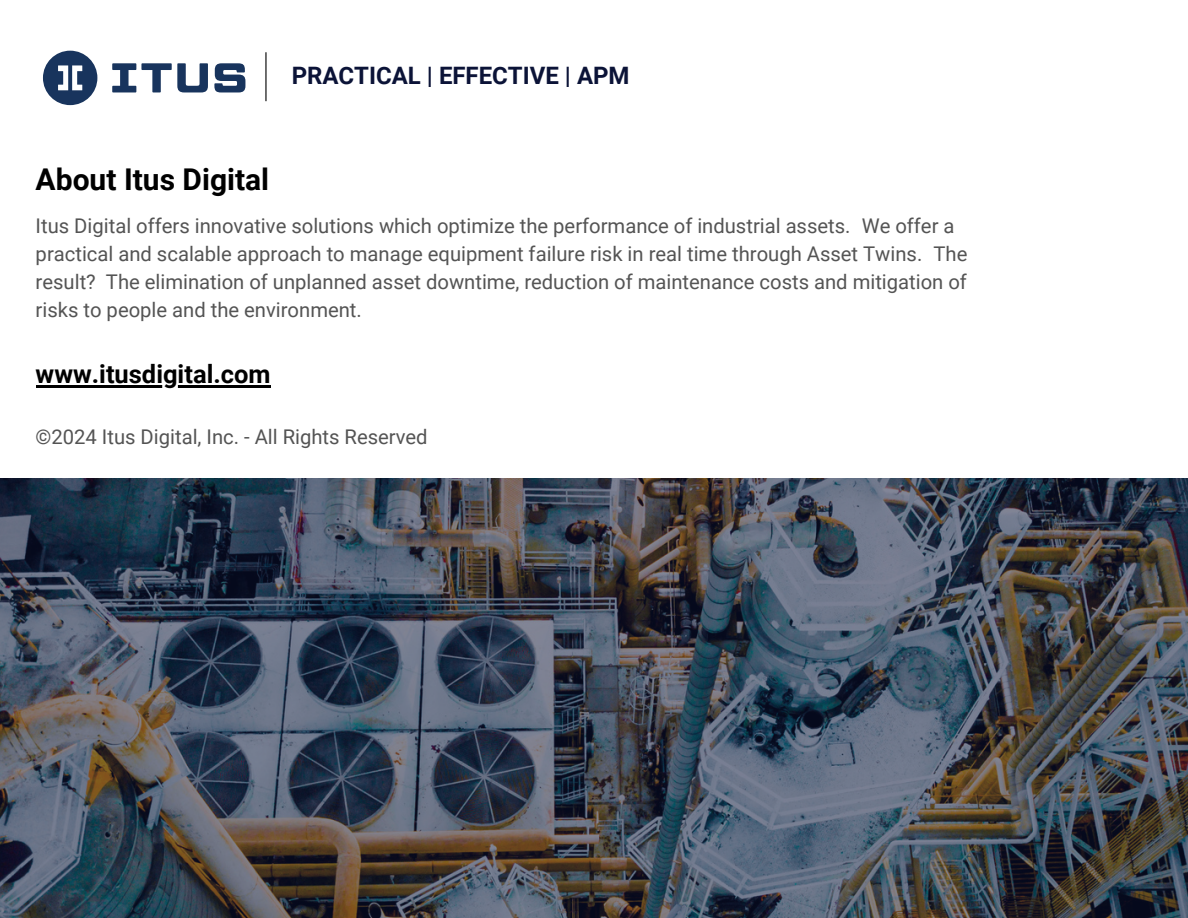
<style>
.page{position:relative;width:1188px;height:918px;background:#fff}
.page>*{position:absolute;margin:0;border:0;box-sizing:border-box;transform-origin:0 0}
.t1{font:700 30px "Roboto";color:#000}
.t2{font:700 25.5px "Roboto";color:#000}
.t3{font:700 24px "Roboto";color:#0b1337}
.t4{font:20.25px/28.2px "Roboto";color:#545454}
</style>
<div class="page">
<img style="left:0;top:478px;width:1188px;height:440px">
<svg style="left:43px;top:51px;width:54px;height:54px"></svg>
<svg style="left:214px;top:63px;width:31px;height:29px"></svg>
<svg style="left:112px;top:63px;width:96px;height:29px"></svg>
<hr style="left:265px;top:52px;width:2px;height:49px;background:#000">
<hr style="left:36px;top:385px;width:235px;height:2px;background:#000">
<p class="t3" style="left:292px;top:62px;width:339px">PRACTICAL | EFFECTIVE | APM</p>
<h2 class="t1" style="left:36px;top:162px;width:235px">About Itus Digital</h2>
<h1 class="t4" style="left:36px;top:212px;width:933px">Itus Digital offers innovative solutions which optimize the performance of industrial assets. We offer a practical and scalable approach to manage equipment failure risk in real time through Asset Twins. The result? The elimination of unplanned asset downtime, reduction of maintenance costs and mitigation of risks to people and the environment.</h1>
<p class="t2" style="left:36px;top:359px;width:236px">www.itusdigital.com</p>
<h3 class="t4" style="left:36px;top:423px;width:393px">©2024 Itus Digital, Inc. - All Rights Reserved</h3>
</div>
